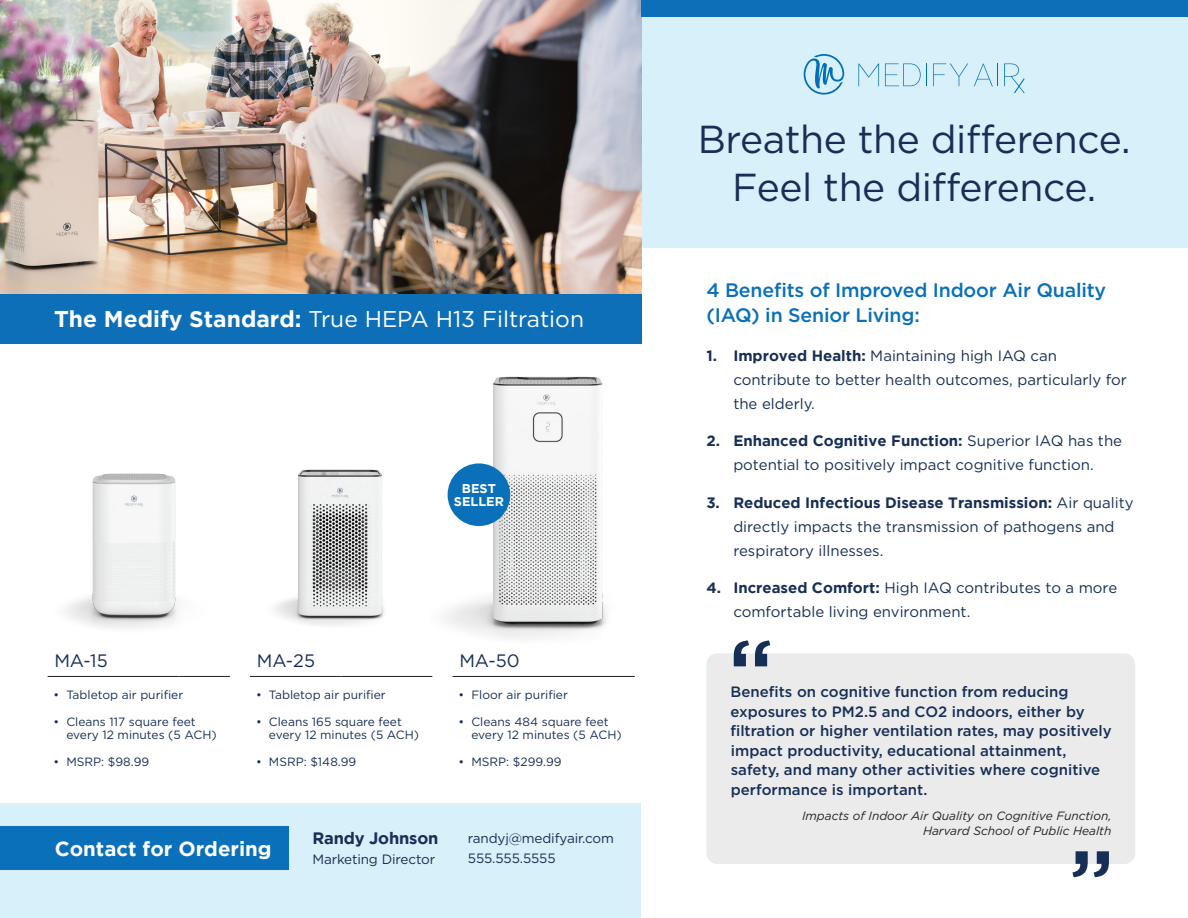
<style>
.page{position:relative;width:1188px;height:918px;background:#fff}
.page>*{position:absolute;margin:0;border:0;box-sizing:border-box;transform-origin:0 0}
.t1{font:500 91.5px "Gotham";color:#172f57}
.t2{font:39px "Gotham";letter-spacing:-.01em;color:#172f57}
.t3{font:22.8px "Gotham";color:#fff}
.t4{font:700 20.4px "Gotham";color:#fff}
.t5{font:500 19.5px/25.5px "Gotham";letter-spacing:-.01em;color:#0970b9}
.t6{font:18px "Gotham";color:#172f57}
.t7{font:700 16.5px "Gotham";letter-spacing:-.01em;color:#172f57}
.t8{font:15px/24px "Gotham";color:#172f57}
.t9{font:500 15px/19.5px "Gotham";color:#172f57}
.t10{font:13.5px "Gotham";letter-spacing:-.01em;color:#172f57}
.t11{font:700 12.75px/12.8px "Gotham";color:#fff;text-align:center}
.t12{font:12px/13.5px "Gotham";color:#172f57}
.t13{font:italic 12px/14.4px "Gotham";color:#231f20;text-align:right}
.s1{font-weight:700}
</style>
<div class="page">
<div style="left:641px;top:0;width:547px;height:247px;background:#d7f0f9"></div>
<div style="left:706px;top:653px;width:429px;height:211px;background:#ebebeb;border-radius:11px"></div>
<svg style="left:804px;top:54px;width:40px;height:41px"></svg>
<svg style="left:933px;top:64px;width:35px;height:22px"></svg>
<svg style="left:974px;top:64px;width:24px;height:23px"></svg>
<svg style="left:1004px;top:64px;width:21px;height:23px"></svg>
<svg style="left:885px;top:64px;width:42px;height:22px"></svg>
<svg style="left:858px;top:64px;width:21px;height:22px"></svg>
<svg style="left:1014px;top:79px;width:11px;height:14px"></svg>
<hr style="left:48px;top:676px;width:132px;height:1px;background:#231f20">
<hr style="left:180px;top:676px;width:50px;height:1px;background:#231f20">
<hr style="left:250px;top:676px;width:91px;height:1px;background:#231f20">
<hr style="left:341px;top:676px;width:91px;height:1px;background:#231f20">
<hr style="left:453px;top:676px;width:182px;height:1px;background:#231f20">
<img style="left:65px;top:473px;width:113px;height:155px">
<img style="left:274px;top:469px;width:110px;height:157px">
<img style="left:0;top:0;width:641px;height:294px">
<div style="left:642px;top:0;width:546px;height:16px;background:#0c6fb8"></div>
<div style="left:0;top:294px;width:642px;height:49px;background:#0c6fb8"></div>
<img style="left:446px;top:376px;width:161px;height:263px">
<div style="left:448px;top:463px;width:62px;height:63px;background:#0970b9;border-radius:50%"></div>
<div style="left:0;top:803px;width:640px;height:115px;background:#d7f0f9"></div>
<div style="left:0;top:826px;width:289px;height:44px;background:#0970b9"></div>
<p class="t3" style="left:54px;top:304px;width:531px"><span class="s1">The Medify Standard:</span> True HEPA H13 Filtration</p>
<p class="t11" style="left:454px;top:482px;width:52px">BEST<br>SELLER</p>
<p class="t6" style="left:54px;top:649px;width:55px">MA-15</p>
<p class="t6" style="left:257px;top:649px;width:60px">MA-25</p>
<p class="t6" style="left:459px;top:649px;width:62px">MA-50</p>
<p class="t12" style="left:54px;top:688px;width:131px">• Tabletop air purifier</p>
<p class="t12" style="left:66px;top:715px;width:152px;text-indent:-13px">• Cleans 117 square feet every 12 minutes (5 ACH)</p>
<p class="t12" style="left:54px;top:755px;width:97px">• MSRP: $98.99</p>
<p class="t12" style="left:256px;top:688px;width:131px">• Tabletop air purifier</p>
<p class="t12" style="left:269px;top:715px;width:152px;text-indent:-13px">• Cleans 165 square feet every 12 minutes (5 ACH)</p>
<p class="t12" style="left:256px;top:755px;width:102px">• MSRP: $148.99</p>
<p class="t12" style="left:459px;top:688px;width:111px">• Floor air purifier</p>
<p class="t12" style="left:471px;top:715px;width:152px;text-indent:-13px">• Cleans 484 square feet every 12 minutes (5 ACH)</p>
<p class="t12" style="left:459px;top:755px;width:104px">• MSRP: $299.99</p>
<p class="t4" style="left:55px;top:837px;width:218px">Contact for Ordering</p>
<p class="t7" style="left:312px;top:829px;width:128px">Randy Johnson</p>
<p class="t10" style="left:312px;top:850px;width:124px">Marketing Director</p>
<p class="t10" style="left:468px;top:830px;width:147px">randyj@medifyair.com</p>
<p class="t10" style="left:468px;top:849px;width:89px">555.555.5555</p>
<p class="t2" style="left:698px;top:114px;width:434px">Breathe the difference.</p>
<p class="t2" style="left:732px;top:162px;width:366px">Feel the difference.</p>
<p class="t5" style="left:706px;top:277px;width:401px">4 Benefits of Improved Indoor Air Quality (IAQ) in Senior Living:</p>
<p class="t8" style="left:733px;top:343px;width:395px;text-indent:-27px"><span class="s1">1. Improved Health:</span> Maintaining high IAQ can contribute to better health outcomes, particularly for the elderly.</p>
<p class="t8" style="left:706px;top:429px;width:417px;text-align:center"><span class="s1">2. Enhanced Cognitive Function:</span> Superior IAQ has the potential to positively impact cognitive function.</p>
<p class="t8" style="left:733px;top:490px;width:402px;text-indent:-27px"><span class="s1">3. Reduced Infectious Disease Transmission:</span> Air quality directly impacts the transmission of pathogens and respiratory illnesses.</p>
<p class="t8" style="left:733px;top:576px;width:385px;text-indent:-27px"><span class="s1">4. Increased Comfort:</span> High IAQ contributes to a more comfortable living environment.</p>
<p class="t1" style="left:728px;top:613px;width:47px">“</p>
<p class="t9" style="left:730px;top:682px;width:383px">Benefits on cognitive function from reducing exposures to PM2.5 and CO2 indoors, either by filtration or higher ventilation rates, may positively impact productivity, educational attainment, safety, and many other activities where cognitive performance is important.</p>
<p class="t13" style="left:802px;top:809px;width:311px">Impacts of Indoor Air Quality on Cognitive Function,<br>Harvard School of Public Health</p>
<p class="t1" style="left:1115px;top:905px;width:47px;rotate:-180deg">“</p>
</div>
